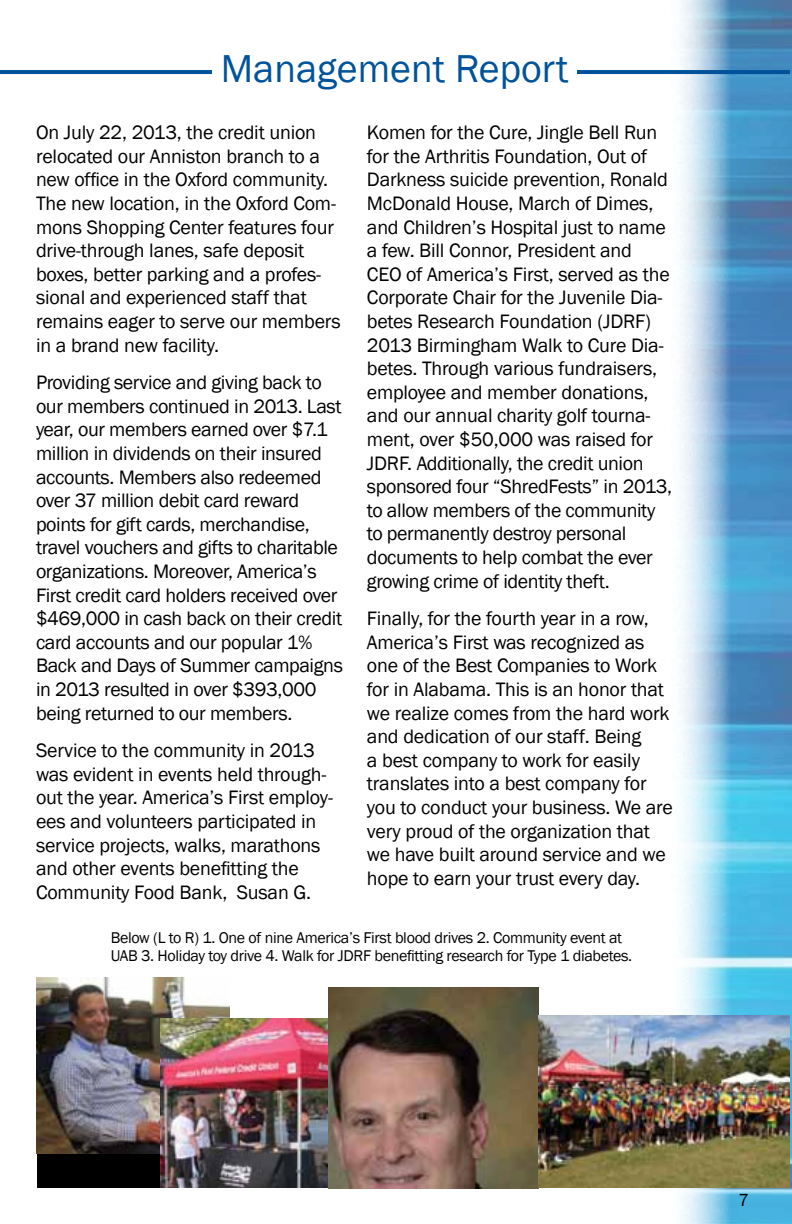
<style>
.page{position:relative;width:792px;height:1224px;background:#fff}
.page>*{position:absolute;margin:0;border:0;box-sizing:border-box;transform-origin:0 0}
.t1{font:40px "Franklin Gothic";color:#00539b}
.t2{font:20px/23.6px "Franklin Gothic";letter-spacing:-.01em;color:#000}
.t3{font:18px "Franklin Gothic";color:#000}
.t4{font:16px/18px "Franklin Gothic";letter-spacing:-.02em;color:#000}
</style>
<div class="page">
<div style="left:37px;top:1133px;width:132px;height:54px;background:#000"></div>
<img style="left:36px;top:978px;width:194px;height:176px">
<img style="left:161px;top:1019px;width:167px;height:169px">
<svg style="left:667px;top:0;width:125px;height:1224px"></svg>
<hr style="left:0;top:70px;width:790px;height:4px;background:#00539b">
<div style="left:213px;top:54px;width:364px;height:42px;background:#fff"></div>
<img style="left:328px;top:988px;width:211px;height:200px">
<img style="left:539px;top:1015px;width:251px;height:172px">
<h1 class="t1" style="left:221px;top:44px;width:349px">Management Report</h1>
<p class="t2" style="left:36px;top:121px;width:306px">On July 22, 2013, the credit union relocated our Anniston branch to a new office in the Oxford community.<br>The new location, in the Oxford Com&shy;mons Shopping Center features four drive-through lanes, safe deposit boxes, better parking and a profes&shy;sional and experienced staff that remains eager to serve our members in a brand new facility.</p>
<p class="t2" style="left:36px;top:371px;width:308px">Providing service and giving back to our members continued in 2013. Last year, our members earned over $7.1 million in dividends on their insured accounts. Members also redeemed over 37 million debit card reward points for gift cards, merchandise, travel vouchers and gifts to charitable organizations. Moreover, America’s First credit card holders received over $469,000 in cash back on their credit card accounts and our popular 1% Back and Days of Summer campaigns in 2013 resulted in over $393,000 being returned to our members.</p>
<p class="t2" style="left:36px;top:739px;width:299px">Service to the community in 2013 was evident in events held through&shy;out the year. America’s First employ&shy;ees and volunteers participated in service projects, walks, marathons and other events benefitting the Community Food Bank, Susan G.</p>
<p class="t2" style="left:367px;top:121px;width:307px">Komen for the Cure, Jingle Bell Run for the Arthritis Foundation, Out of Darkness suicide prevention, Ronald McDonald House, March of Dimes, and Children’s Hospital just to name a few. Bill Connor, President and<br>CEO of America’s First, served as the Corporate Chair for the Juvenile Dia&shy;betes Research Foundation (JDRF)<br>2013 Birmingham Walk to Cure Dia&shy;betes. Through various fundraisers, employee and member donations, and our annual charity golf tourna&shy;ment, over $50,000 was raised for JDRF. Additionally, the credit union sponsored four “ShredFests” in 2013, to allow members of the community to permanently destroy personal documents to help combat the ever growing crime of identity theft.</p>
<p class="t2" style="left:367px;top:607px;width:308px">Finally, for the fourth year in a row, America’s First was recognized as one of the Best Companies to Work for in Alabama. This is an honor that we realize comes from the hard work and dedication of our staff. Being<br>a best company to work for easily translates into a best company for you to conduct your business. We are very proud of the organization that we have built around service and we hope to earn your trust every day.</p>
<p class="t4" style="left:111px;top:929px;width:523px">Below (L to R) 1. One of nine America’s First blood drives 2. Community event at<br>UAB 3. Holiday toy drive 4. Walk for JDRF benefitting research for Type 1 diabetes.</p>
<p class="t3" style="left:738px;top:1189px;width:12px">7</p>
</div>
